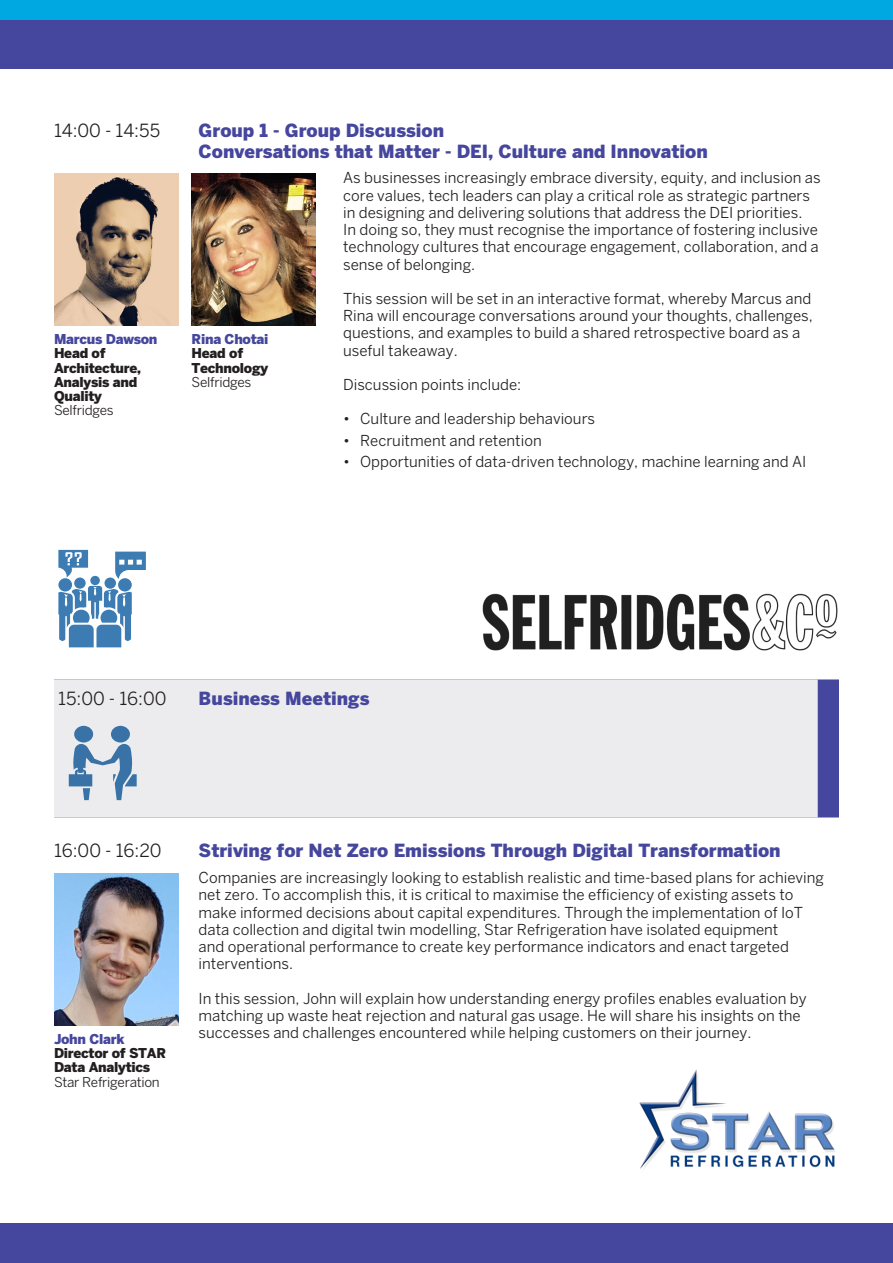
<style>
.page{position:relative;width:893px;height:1263px;background:#fff}
.page>*{position:absolute;margin:0;border:0;box-sizing:border-box;transform-origin:0 0}
.TimeHead{font:900 18px "Benton Sans";color:#45469d}
.TimeHead_nospace{font:900 18px "Benton Sans";color:#45469d}
.TimeHead_BusMeeting{font:900 18px "Benton Sans";color:#45469d}
.TimeHead_nospace-2{font:18px "Benton Sans";color:#231f20}
.TimeHead_BusMeeting-2{font:18px "Benton Sans";color:#231f20}
.TimeHead-2{font:18px "Benton Sans";color:#231f20}
.Body{font:15px/17.2px "Benton Sans";color:#231f20}
.Body_x2{font:15px/17.2px "Benton Sans";color:#231f20}
.Bodyindent{font:15px/17.2px "Benton Sans";color:#231f20}
.Indent_x2{font:15px/17.2px "Benton Sans";color:#231f20}
.NameJobOrg{font:900 13.5px/14.2px "Benton Sans";letter-spacing:-.02em;color:#231f20}
.s1{color:#45469d}
.s2{font-weight:400}
</style>
<div class="page">
<div style="left:0;top:1223px;width:893px;height:40px;background:#45469d"></div>
<div style="left:0;top:0;width:893px;height:69px;background:#45469d"></div>
<div style="left:0;top:0;width:893px;height:19px;background:#00a8e2"></div>
<div style="left:54px;top:679px;width:785px;height:138px;background:#45469d"></div>
<div style="left:54px;top:679px;width:764px;height:138px;background:#ececee"></div>
<img style="left:54px;top:174px;width:124px;height:152px">
<img style="left:192px;top:174px;width:124px;height:152px">
<svg style="left:115px;top:552px;width:31px;height:27px"></svg>
<svg style="left:58px;top:550px;width:30px;height:27px"></svg>
<div style="left:90px;top:576px;width:10px;height:9px;background:#3d7cb3;border-radius:50%"></div>
<div style="left:118px;top:578px;width:14px;height:13px;background:#3d7cb3;border-radius:50%"></div>
<div style="left:105px;top:577px;width:11px;height:12px;background:#3d7cb3;border-radius:50%"></div>
<div style="left:58px;top:578px;width:14px;height:13px;background:#3d7cb3;border-radius:50%"></div>
<div style="left:74px;top:577px;width:12px;height:12px;background:#3d7cb3;border-radius:50%"></div>
<svg style="left:58px;top:586px;width:74px;height:61px"></svg>
<img style="left:482px;top:593px;width:356px;height:58px">
<div style="left:74px;top:726px;width:19px;height:16px;background:#3872a7;border-radius:50%"></div>
<div style="left:111px;top:726px;width:19px;height:16px;background:#3872a7;border-radius:50%"></div>
<svg style="left:69px;top:742px;width:68px;height:58px"></svg>
<img style="left:54px;top:873px;width:124px;height:152px">
<img style="left:639px;top:1069px;width:196px;height:100px">
<p class="TimeHead_nospace-2" style="left:54px;top:119px;width:108px">14:00 - 14:55</p>
<p class="TimeHead_nospace" style="left:199px;top:119px;width:247px">Group 1 - Group Discussion</p>
<p class="TimeHead" style="left:199px;top:140px;width:511px">Conversations that Matter - DEI, Culture and Innovation</p>
<p class="NameJobOrg" style="left:54px;top:332px;width:105px"><span class="s1">Marcus Dawson<br></span>Head of<br>Architecture,<br>Analysis and<br>Quality<br><span class="s2">Selfridges</span></p>
<p class="NameJobOrg" style="left:192px;top:332px;width:78px"><span class="s1">Rina Chotai<br></span>Head of<br>Technology<br><span class="s2">Selfridges</span></p>
<p class="Body_x2" style="left:343px;top:169px;width:479px">As businesses increasingly embrace diversity, equity, and inclusion as core values, tech leaders can play a critical role as strategic partners in designing and delivering solutions that address the DEI priorities.<br>In doing so, they must recognise the importance of fostering inclusive technology cultures that encourage engagement, collaboration, and a sense of belonging.</p>
<p class="Indent_x2" style="left:343px;top:290px;width:471px">This session will be set in an interactive format, whereby Marcus and Rina will encourage conversations around your thoughts, challenges, questions, and examples to build a shared retrospective board as a useful takeaway.</p>
<p class="Indent_x2" style="left:343px;top:376px;width:180px">Discussion points include:</p>
<p class="Body" style="left:343px;top:410px;width:254px">• Culture and leadership behaviours</p>
<p class="Body" style="left:343px;top:431px;width:200px">• Recruitment and retention</p>
<p class="Body" style="left:343px;top:453px;width:465px">• Opportunities of data-driven technology, machine learning and AI</p>
<p class="TimeHead_BusMeeting-2" style="left:58px;top:688px;width:110px">15:00 - 16:00</p>
<p class="TimeHead_BusMeeting" style="left:199px;top:688px;width:172px">Business Meetings</p>
<p class="TimeHead-2" style="left:54px;top:840px;width:109px">16:00 - 16:20</p>
<p class="TimeHead" style="left:199px;top:840px;width:584px">Striving for Net Zero Emissions Through Digital Transformation</p>
<p class="NameJobOrg" style="left:54px;top:1032px;width:114px"><span class="s1">John Clark<br></span>Director of STAR<br>Data Analytics<br><span class="s2">Star Refrigeration</span></p>
<p class="Body" style="left:199px;top:869px;width:627px">Companies are increasingly looking to establish realistic and time-based plans for achieving net zero. To accomplish this, it is critical to maximise the efficiency of existing assets to make informed decisions about capital expenditures. Through the implementation of IoT data collection and digital twin modelling, Star Refrigeration have isolated equipment<br>and operational performance to create key performance indicators and enact targeted interventions.</p>
<p class="Bodyindent" style="left:199px;top:989px;width:610px">In this session, John will explain how understanding energy profiles enables evaluation by matching up waste heat rejection and natural gas usage. He will share his insights on the successes and challenges encountered while helping customers on their journey.</p>
</div>
